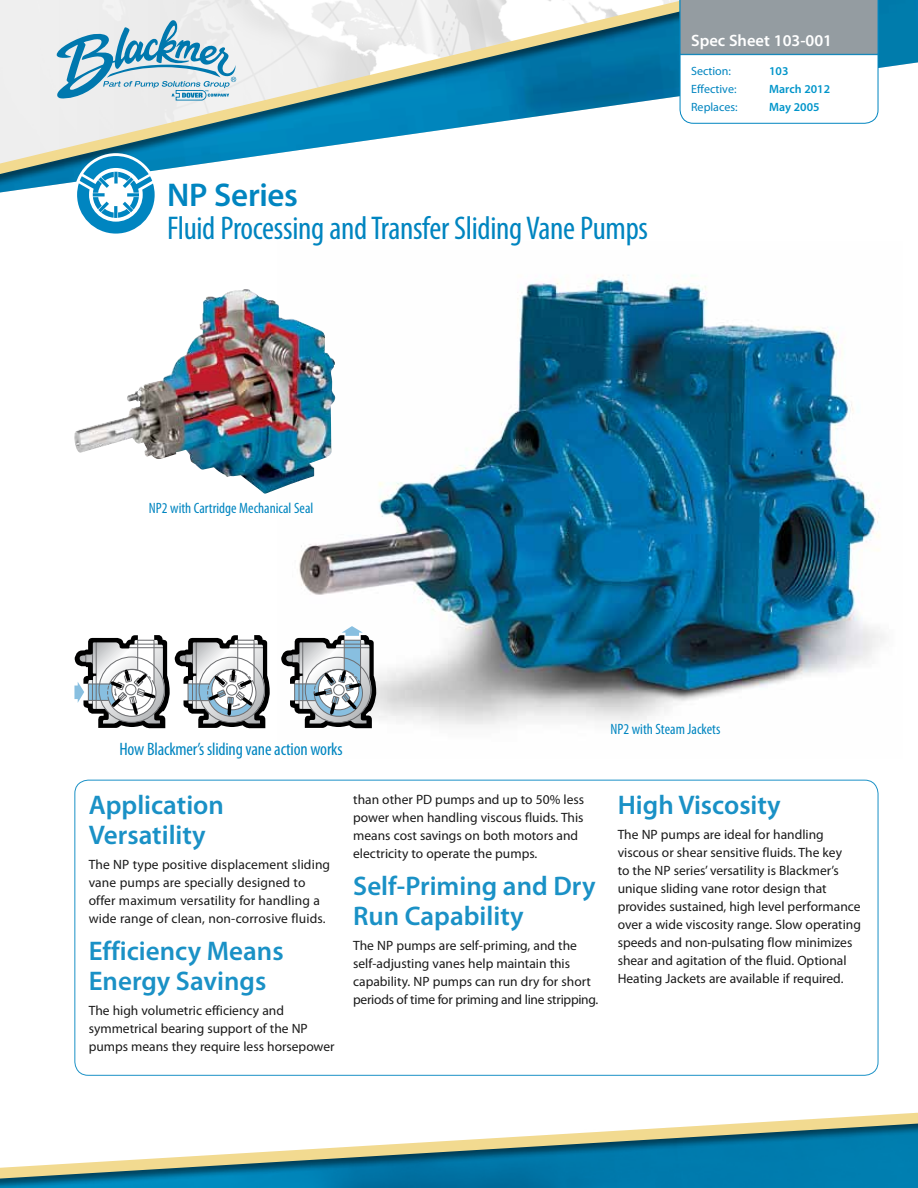
<style>
.page{position:relative;width:918px;height:1188px;background:#fff}
.page>*{position:absolute;margin:0;border:0;box-sizing:border-box;transform-origin:0 0}
.t1{font:condensed 33px "Myriad Pro";letter-spacing:-.01em;color:#0085c0}
.t2{font:600 33px "Myriad Pro";letter-spacing:-.01em;color:#0085c0}
.t3{font:600 27px/30px "Myriad Pro";color:#0085c0}
.t4{font:condensed 18px "Myriad Pro";letter-spacing:-.01em;color:#0085c0}
.t5{font:600 16.5px "Myriad Pro";color:#fff}
.t6{font:condensed 15px "Myriad Pro";color:#0085c0}
.t7{font:13.5px/18px "Myriad Pro";color:#000}
.t8{font:12px "Myriad Pro";color:#0085c0}
.t9{font:600 12px "Myriad Pro";color:#0095ca}
</style>
<div class="page">
<img style="left:299px;top:275px;width:586px;height:454px">
<img style="left:0;top:0;width:918px;height:192px">
<div style="left:0;top:0;width:750px;height:188px;background:#000;opacity:.5"></div>
<svg style="left:0;top:0;width:728px;height:174px"></svg>
<div style="left:74px;top:153px;width:83px;height:83px;background:#fff;border-radius:50%"></div>
<svg style="left:77px;top:156px;width:78px;height:78px"></svg>
<svg style="left:680px;top:0;width:198px;height:124px"></svg>
<div style="left:0;top:1112px;width:918px;height:76px;background:#000;opacity:.5"></div>
<svg style="left:0;top:1113px;width:918px;height:66px"></svg>
<svg style="left:55px;top:19px;width:181px;height:82px"></svg>
<img style="left:74px;top:289px;width:262px;height:205px">
<svg style="left:74px;top:626px;width:302px;height:102px"></svg>
<h1 class="t2" style="left:167px;top:177px;width:132px">NP Series</h1>
<h1 class="t1" style="left:167px;top:208px;width:483px">Fluid Processing and Transfer Sliding Vane Pumps</h1>
<p class="t5" style="left:691px;top:31px;width:142px">Spec Sheet 103-001</p>
<p class="t8" style="left:691px;top:64px;width:41px">Section:</p>
<p class="t9" style="left:769px;top:64px;width:21px">103</p>
<p class="t8" style="left:691px;top:82px;width:47px">Effective:</p>
<p class="t9" style="left:769px;top:82px;width:62px">March 2012</p>
<p class="t8" style="left:691px;top:100px;width:48px">Replaces:</p>
<p class="t9" style="left:769px;top:100px;width:52px">May 2005</p>
<p class="t6" style="left:149px;top:499px;width:166px">NP2 with Cartridge Mechanical Seal</p>
<h3 class="t4" style="left:120px;top:738px;width:225px">How Blackmer’s sliding vane action works</h3>
<p class="t6" style="left:610px;top:720px;width:111px">NP2 with Steam Jackets</p>
<h2 class="t3" style="left:89px;top:791px;width:137px">Application<br>Versatility</h2>
<p class="t7" style="left:89px;top:856px;width:243px">The NP type positive displacement sliding vane pumps are specially designed to offer maximum versatility for handling a wide range of clean, non-corrosive fluids.</p>
<h2 class="t3" style="left:89px;top:936px;width:196px">Efficiency Means<br>Energy Savings</h2>
<p class="t7" style="left:89px;top:1001px;width:247px">The high volumetric efficiency and symmetrical bearing support of the NP pumps means they require less horsepower</p>
<p class="t7" style="left:353px;top:791px;width:232px">than other PD pumps and up to 50% less power when handling viscous fluids. This means cost savings on both motors and electricity to operate the pumps.</p>
<h2 class="t3" style="left:353px;top:871px;width:244px">Self-Priming and Dry<br>Run Capability</h2>
<p class="t7" style="left:353px;top:936px;width:247px">The NP pumps are self-priming, and the self-adjusting vanes help maintain this capability. NP pumps can run dry for short periods of time for priming and line stripping.</p>
<h2 class="t3" style="left:618px;top:791px;width:164px">High Viscosity</h2>
<p class="t7" style="left:618px;top:826px;width:245px">The NP pumps are ideal for handling viscous or shear sensitive fluids. The key<br>to the NP series’ versatility is Blackmer’s unique sliding vane rotor design that provides sustained, high level performance over a wide viscosity range. Slow operating speeds and non-pulsating flow minimizes shear and agitation of the fluid. Optional Heating Jackets are available if required.</p>
</div>
